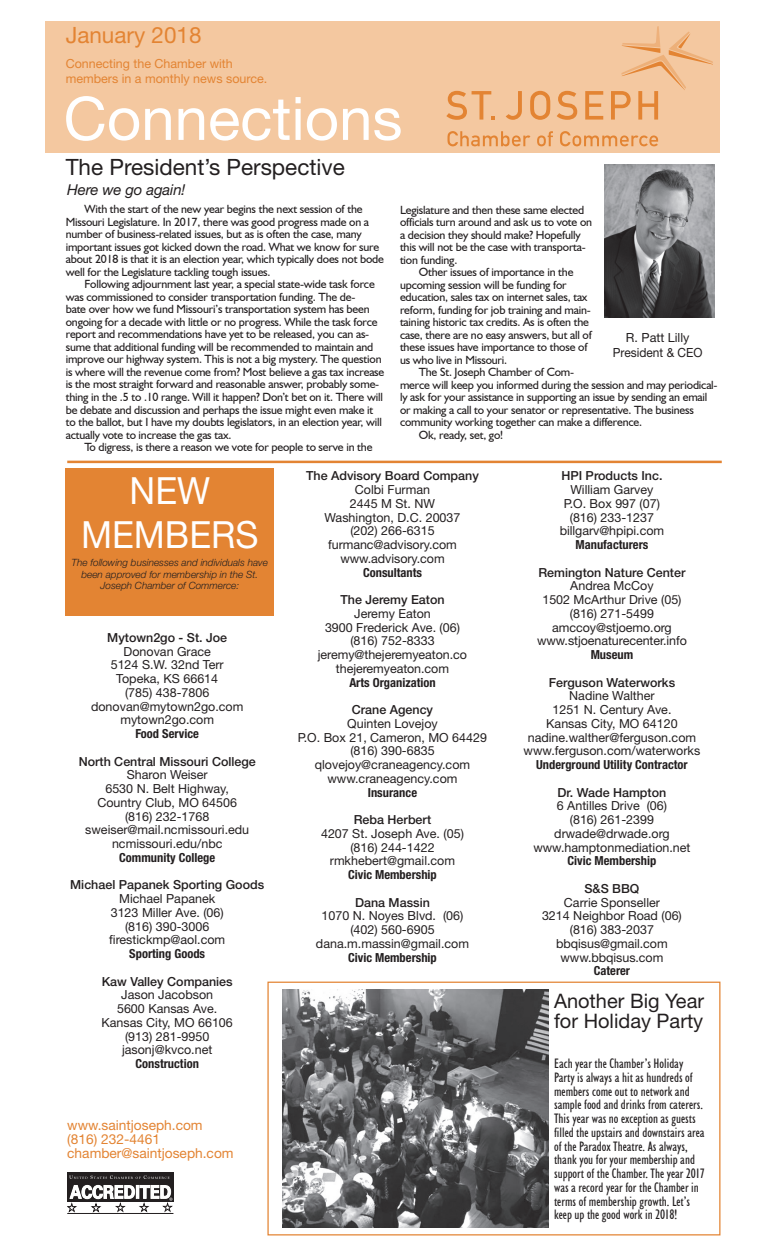
<style>
.page{position:relative;width:765px;height:1260px;background:#fff}
.page>*{position:absolute;margin:0;border:0;box-sizing:border-box;transform-origin:0 0}
.t1{font:60px "Helvetica Neue";color:#fff}
.t2{font:37.5px/43.8px "Helvetica Neue";color:#fff;text-align:center;scale:.95 1}
.t3{font:22.5px "Helvetica Neue";color:#231f20}
.t4{font:22.5px "Helvetica Neue";color:#e38433}
.t5{font:20px/20px "Helvetica Neue";color:#231f20}
.t6{font:italic 15px "Helvetica Neue";letter-spacing:-.01em;color:#231f20}
.t7{font:condensed 13.75px/13.8px "Humanist 521 BT";color:#231f20}
.t8{font:13.75px/13.8px "Helvetica Neue";color:#e38433}
.t9{font:12.62px/15.1px "Helvetica Neue";color:#231f20;text-align:center}
.t10{font:12.5px/13.8px "Helvetica Neue";color:#231f20;text-align:center}
.t11{font:500 12.5px "Helvetica Neue";color:#231f20}
.t12{font:700 condensed 12.5px "Helvetica Neue";color:#231f20}
.t13{font:12.5px/15px "Helvetica Neue";color:#e38433}
.t14{font:11.88px/12.5px "Humanist 521 BT";letter-spacing:-.015em;color:#231f20}
.t15{font:italic 300 10px/11.2px "Helvetica Neue";color:#231f20;text-align:center}
</style>
<div class="page">
<div style="left:45px;top:22px;width:675px;height:131px;background:#f4c8a0"></div>
<img style="left:605px;top:165px;width:109px;height:152px">
<div style="left:66px;top:469px;width:208px;height:147px;background:#e38433"></div>
<div style="left:67px;top:1182px;width:107px;height:20px;background:#231f20"></div>
<div style="left:67px;top:1172px;width:107px;height:9px;background:#231f20"></div>
<svg style="left:69px;top:1175px;width:101px;height:4px"></svg>
<hr style="left:67px;top:1213px;width:106px;height:1px;background:#231f20">
<svg style="left:67px;top:1185px;width:106px;height:27px"></svg>
<svg style="left:446px;top:91px;width:49px;height:29px"></svg>
<svg style="left:506px;top:91px;width:16px;height:29px"></svg>
<svg style="left:530px;top:91px;width:20px;height:29px"></svg>
<svg style="left:557px;top:91px;width:20px;height:29px"></svg>
<svg style="left:585px;top:91px;width:18px;height:29px"></svg>
<svg style="left:611px;top:26px;width:102px;height:94px"></svg>
<svg style="left:447px;top:131px;width:83px;height:15px"></svg>
<svg style="left:537px;top:131px;width:16px;height:15px"></svg>
<svg style="left:560px;top:131px;width:98px;height:15px"></svg>
<img style="left:282px;top:989px;width:267px;height:239px">
<hr style="left:67px;top:461px;width:655px;height:2px;background:#e38433">
<div style="left:267px;top:982px;width:453px;height:253px;border:1px solid #e38433"></div>
<h3 class="t4" style="left:66px;top:19px;width:137px">January 2018</h3>
<p class="t13" style="left:66px;top:57px;width:203px">Connecting the Chamber with members in a monthly news source.</p>
<h1 class="t1" style="left:64px;top:75px;width:340px">Connections</h1>
<h3 class="t3" style="left:66px;top:150px;width:281px">The President’s Perspective</h3>
<p class="t6" style="left:67px;top:179px;width:120px">Here we go again!</p>
<p class="t14" style="left:66px;top:203px;width:320px;text-indent:19px">With the start of the new year begins the next session of the Missouri Legislature. In 2017, there was good progress made on a number of business-related issues, but as is often the case, many important issues got kicked down the road. What we know for sure about 2018 is that it is an election year, which typically does not bode well for the Legislature tackling tough issues.</p>
<p class="t14" style="left:66px;top:278px;width:320px;text-indent:19px">Following adjournment last year, a special state-wide task force was commissioned to consider transportation funding. The de-<br>bate over how we fund Missouri’s transportation system has been ongoing for a decade with little or no progress. While the task force report and recommendations have yet to be released, you can as&shy;sume that additional funding will be recommended to maintain and improve our highway system. This is not a big mystery. The question is where will the revenue come from? Most believe a gas tax increase is the most straight forward and reasonable answer, probably some&shy;thing in the .5 to .10 range. Will it happen? Don’t bet on it. There will be debate and discussion and perhaps the issue might even make it to the ballot, but I have my doubts legislators, in an election year, will actually vote to increase the gas tax.</p>
<p class="t14" style="left:84px;top:440px;width:289px">To digress, is there a reason we vote for people to serve in the</p>
<p class="t14" style="left:400px;top:203px;width:186px">Legislature and then these same elected</p>
<p class="t14" style="left:400px;top:215px;width:194px">officials turn around and ask us to vote on</p>
<p class="t14" style="left:400px;top:228px;width:182px">a decision they should make? Hopefully</p>
<p class="t14" style="left:400px;top:240px;width:187px">this will not be the case with transporta-</p>
<p class="t14" style="left:400px;top:253px;width:59px">tion funding.</p>
<p class="t14" style="left:419px;top:266px;width:156px">Other issues of importance in the</p>
<p class="t14" style="left:400px;top:278px;width:168px">upcoming session will be funding for</p>
<p class="t14" style="left:400px;top:291px;width:189px">education, sales tax on internet sales, tax</p>
<p class="t14" style="left:400px;top:303px;width:192px">reform, funding for job training and main-</p>
<p class="t14" style="left:400px;top:316px;width:190px">taining historic tax credits. As is often the</p>
<p class="t14" style="left:400px;top:328px;width:193px">case, there are no easy answers, but all of</p>
<p class="t14" style="left:400px;top:341px;width:189px">these issues have importance to those of</p>
<p class="t14" style="left:400px;top:353px;width:109px">us who live in Missouri.</p>
<p class="t14" style="left:419px;top:366px;width:157px">The St. Joseph Chamber of Com-</p>
<p class="t14" style="left:400px;top:378px;width:319px">merce will keep you informed during the session and may periodical-</p>
<p class="t14" style="left:400px;top:391px;width:309px">ly ask for your assistance in supporting an issue by sending an email</p>
<p class="t14" style="left:400px;top:403px;width:295px">or making a call to your senator or representative. The business</p>
<p class="t14" style="left:400px;top:416px;width:244px">community working together can make a difference.</p>
<p class="t14" style="left:419px;top:428px;width:86px">Ok, ready, set, go!</p>
<p class="t9" style="left:613px;top:330px;width:91px">R. Patt Lilly<br>President &amp; CEO</p>
<p class="t11" style="left:306px;top:466px;width:174px">The Advisory Board Company</p>
<p class="t10" style="left:325px;top:484px;width:137px">Colbi Furman<br>2445 M St. NW<br>Washington, D.C. 20037 (202) 266-6315 furmanc@advisory.com www.advisory.com</p>
<p class="t12" style="left:363px;top:562px;width:60px">Consultants</p>
<p class="t11" style="left:340px;top:590px;width:106px">The Jeremy Eaton</p>
<p class="t10" style="left:318px;top:607px;width:151px">Jeremy Eaton<br>3900 Frederick Ave. (06) (816) 752-8333 jeremy@thejeremyeaton.co thejeremyeaton.com</p>
<p class="t12" style="left:349px;top:672px;width:88px">Arts Organization</p>
<p class="t11" style="left:352px;top:700px;width:83px">Crane Agency</p>
<p class="t10" style="left:298px;top:717px;width:191px">Quinten Lovejoy<br>P.O. Box 21, Cameron, MO 64429 (816) 390-6835 qlovejoy@craneagency.com www.craneagency.com</p>
<p class="t12" style="left:368px;top:782px;width:51px">Insurance</p>
<p class="t11" style="left:354px;top:810px;width:79px">Reba Herbert</p>
<p class="t10" style="left:321px;top:827px;width:144px">4207 St. Joseph Ave. (05) (816) 244-1422 rmkhebert@gmail.com</p>
<p class="t12" style="left:348px;top:864px;width:90px">Civic Membership</p>
<p class="t11" style="left:355px;top:892px;width:76px">Dana Massin</p>
<p class="t10" style="left:316px;top:910px;width:155px">1070 N. Noyes Blvd. (06) (402) 560-6905 dana.m.massin@gmail.com</p>
<p class="t12" style="left:348px;top:947px;width:90px">Civic Membership</p>
<p class="t11" style="left:561px;top:466px;width:103px">HPI Products Inc.</p>
<p class="t10" style="left:560px;top:484px;width:106px">William Garvey<br>P.O. Box 997 (07) (816) 233-1237 billgarv@hpipi.com</p>
<p class="t12" style="left:576px;top:534px;width:74px">Manufacturers</p>
<p class="t11" style="left:538px;top:562px;width:149px">Remington Nature Center</p>
<p class="t10" style="left:537px;top:580px;width:151px">Andrea McCoy<br>1502 McArthur Drive (05) (816) 271-5499 amccoy@stjoemo.org www.stjoenaturecenter.info</p>
<p class="t12" style="left:591px;top:644px;width:44px">Museum</p>
<p class="t11" style="left:549px;top:672px;width:128px">Ferguson Waterworks</p>
<p class="t10" style="left:524px;top:690px;width:178px">Nadine Walther<br>1251 N. Century Ave.<br>Kansas City, MO 64120 nadine.walther@ferguson.com www.ferguson.com/waterworks</p>
<p class="t12" style="left:536px;top:754px;width:153px">Underground Utility Contractor</p>
<p class="t11" style="left:558px;top:782px;width:110px">Dr. Wade Hampton</p>
<p class="t10" style="left:533px;top:800px;width:159px">6 Antilles Drive (06)<br>(816) 261-2399 drwade@drwade.org www.hamptonmediation.net</p>
<p class="t12" style="left:568px;top:851px;width:90px">Civic Membership</p>
<p class="t11" style="left:585px;top:878px;width:56px">S&amp;S BBQ</p>
<p class="t10" style="left:542px;top:896px;width:141px">Carrie Sponseller<br>3214 Neighbor Road (06) (816) 383-2037 bbqisus@gmail.com www.bbqisus.com</p>
<p class="t12" style="left:594px;top:961px;width:38px">Caterer</p>
<h2 class="t2" style="left:81px;top:471px;width:188px">NEW<br>MEMBERS</h2>
<p class="t15" style="left:72px;top:557px;width:198px">The following businesses and individuals have been approved for membership in the St.<br>Joseph Chamber of Commerce:</p>
<p class="t11" style="left:107px;top:627px;width:121px">Mytown2go - St. Joe</p>
<p class="t10" style="left:91px;top:645px;width:154px">Donovan Grace<br>5124 S.W. 32nd Terr<br>Topeka, KS 66614<br>(785) 438-7806 donovan@mytown2go.com mytown2go.com</p>
<p class="t12" style="left:135px;top:723px;width:65px">Food Service</p>
<p class="t11" style="left:79px;top:751px;width:179px">North Central Missouri College</p>
<p class="t10" style="left:85px;top:769px;width:165px">Sharon Weiser<br>6530 N. Belt Highway,<br>Country Club, MO 64506 (816) 232-1768 sweiser@mail.ncmissouri.edu ncmissouri.edu/nbc</p>
<p class="t12" style="left:119px;top:847px;width:97px">Community College</p>
<p class="t11" style="left:70px;top:875px;width:196px">Michael Papanek Sporting Goods</p>
<p class="t10" style="left:109px;top:893px;width:118px">Michael Papanek<br>3123 Miller Ave. (06) (816) 390-3006 firestickmp@aol.com</p>
<p class="t12" style="left:129px;top:943px;width:77px">Sporting Goods</p>
<p class="t11" style="left:102px;top:971px;width:133px">Kaw Valley Companies</p>
<p class="t10" style="left:102px;top:989px;width:133px">Jason Jacobson<br>5600 Kansas Ave.<br>Kansas City, MO 66106 (913) 281-9950 jasonj@kvco.net</p>
<p class="t12" style="left:136px;top:1053px;width:65px">Construction</p>
<p class="t7" style="left:554px;top:1057px;width:152px">Each year the Chamber’s Holiday Party is always a hit as hundreds of members come out to network and sample food and drinks from caterers.<br>This year was no exception as guests filled the upstairs and downstairs area of the Paradox Theatre. As always, thank you for your membership and support of the Chamber. The year 2017 was a record year for the Chamber in terms of membership growth. Let’s keep up the good work in 2018!</p>
<h3 class="t5" style="left:554px;top:992px;width:151px">Another Big Year for Holiday Party</h3>
<p class="t8" style="left:67px;top:1119px;width:168px">www.saintjoseph.com (816) 232-4461 chamber@saintjoseph.com</p>
</div>
